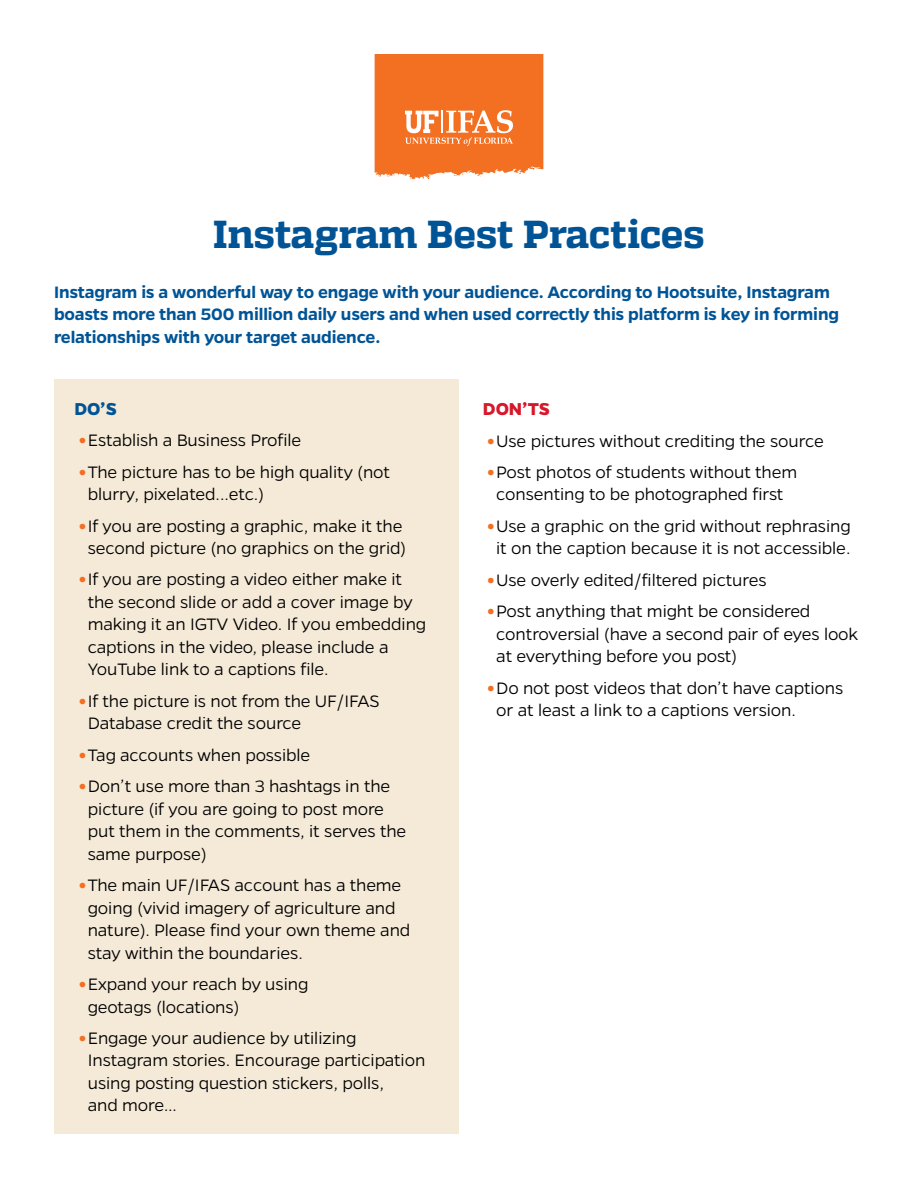
<style>
.page{position:relative;width:918px;height:1188px;background:#fff}
.page>*{position:absolute;margin:0;border:0;box-sizing:border-box;transform-origin:0 0}
.H1___Title{font:800 39px "Quadon";letter-spacing:-.01em;color:#005496}
.H2___Subhead{font:700 19.5px "Gentona";color:#d7182a}
.H2___Subhead-2{font:700 19.5px "Gentona";color:#005496}
.t1{font:300 18.75px/22.5px "Gentona";letter-spacing:-.01em;color:#000}
.body{font:600 18.75px/22.5px "Gentona";letter-spacing:-.01em;color:#005496}
.s1{font-weight:800;color:#f36f21}
</style>
<div class="page">
<div style="left:54px;top:380px;width:405px;height:754px;background:#f5ead8"></div>
<svg style="left:375px;top:54px;width:169px;height:126px;background:#f47f3a"></svg>
<h1 class="H1___Title" style="left:213px;top:212px;width:493px">Instagram Best Practices</h1>
<p class="body" style="left:54px;top:280px;width:787px">Instagram is a wonderful way to engage with your audience. According to Hootsuite, Instagram boasts more than 500 million daily users and when used correctly this platform is key in forming relationships with your target audience.</p>
<h2 class="H2___Subhead-2" style="left:74px;top:397px;width:44px">DO’S</h2>
<p class="t1" style="left:79px;top:429px;width:224px"><span class="s1">•</span>Establish a Business Profile</p>
<p class="t1" style="left:88px;top:460px;width:304px;text-indent:-9px"><span class="s1">•</span>The picture has to be high quality (not blurry, pixelated...etc.)</p>
<p class="t1" style="left:79px;top:514px;width:329px;text-align:center"><span class="s1">•</span>If you are posting a graphic, make it the second picture (no graphics on the grid)</p>
<p class="t1" style="left:88px;top:568px;width:340px;text-indent:-9px"><span class="s1">•</span>If you are posting a video either make it the second slide or add a cover image by making it an IGTV Video. If you embedding captions in the video, please include a YouTube link to a captions file.</p>
<p class="t1" style="left:88px;top:690px;width:294px;text-indent:-9px"><span class="s1">•</span>If the picture is not from the UF/IFAS<br>Database credit the source</p>
<p class="t1" style="left:79px;top:743px;width:233px"><span class="s1">•</span>Tag accounts when possible</p>
<p class="t1" style="left:88px;top:775px;width:320px;text-indent:-9px"><span class="s1">•</span>Don’t use more than 3 hashtags in the picture (if you are going to post more put them in the comments, it serves the same purpose)</p>
<p class="t1" style="left:88px;top:874px;width:324px;text-indent:-9px"><span class="s1">•</span>The main UF/IFAS account has a theme going (vivid imagery of agriculture and nature). Please find your own theme and stay within the boundaries.</p>
<p class="t1" style="left:88px;top:973px;width:222px;text-indent:-9px"><span class="s1">•</span>Expand your reach by using geotags (locations)</p>
<p class="t1" style="left:88px;top:1027px;width:339px;text-indent:-9px"><span class="s1">•</span>Engage your audience by utilizing Instagram stories. Encourage participation using posting question stickers, polls,<br>and more…</p>
<h2 class="H2___Subhead" style="left:483px;top:398px;width:69px">DON’TS</h2>
<p class="t1" style="left:488px;top:429px;width:338px"><span class="s1">•</span>Use pictures without crediting the source</p>
<p class="t1" style="left:488px;top:461px;width:311px;text-align:center"><span class="s1">•</span>Post photos of students without them consenting to be photographed first</p>
<p class="t1" style="left:488px;top:514px;width:364px;text-align:center"><span class="s1">•</span>Use a graphic on the grid without rephrasing it on the caption because it is not accessible.</p>
<p class="t1" style="left:488px;top:568px;width:281px"><span class="s1">•</span>Use overly edited/filtered pictures</p>
<p class="t1" style="left:496px;top:600px;width:363px;text-indent:-9px"><span class="s1">•</span>Post anything that might be considered controversial (have a second pair of eyes look at everything before you post)</p>
<p class="t1" style="left:496px;top:676px;width:349px;text-indent:-9px"><span class="s1">•</span>Do not post videos that don’t have captions or at least a link to a captions version.</p>
</div>
